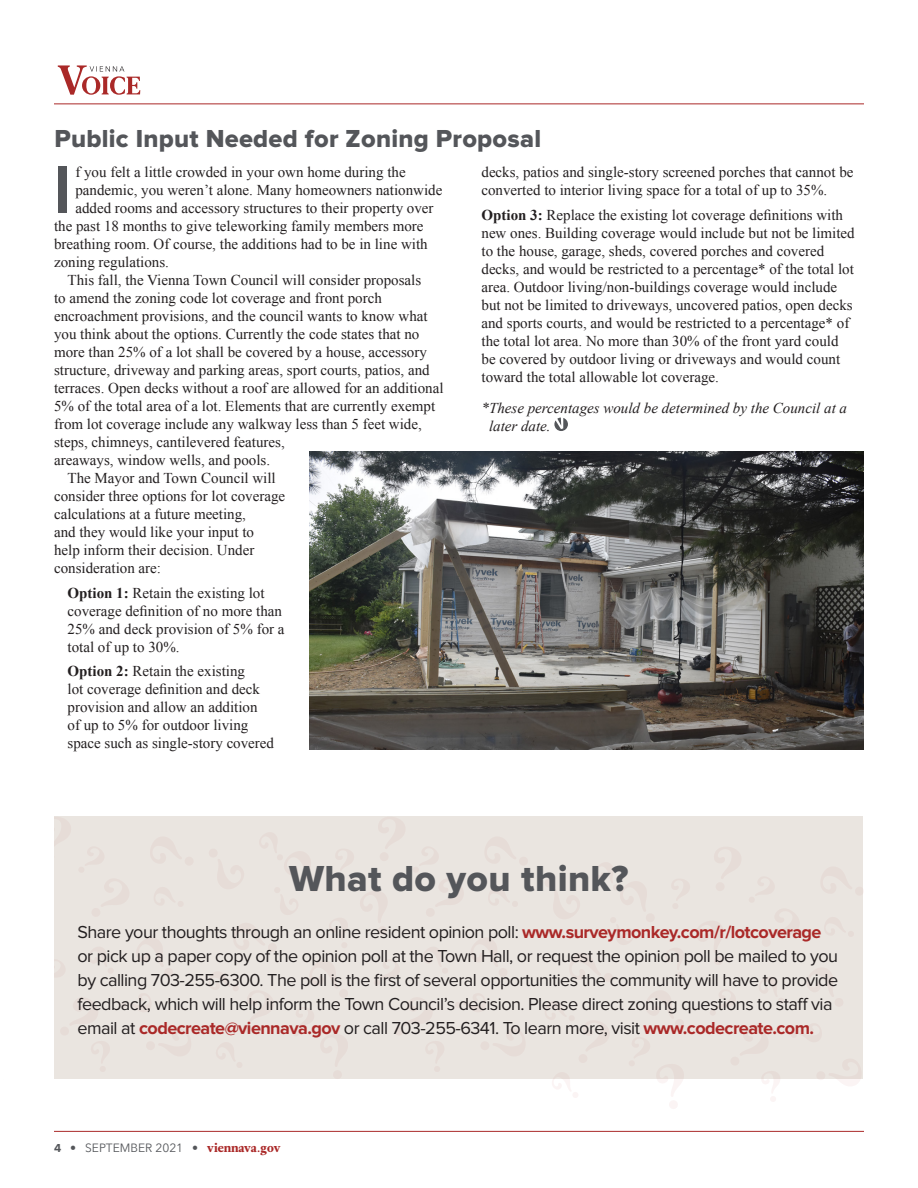
<style>
.page{position:relative;width:918px;height:1188px;background:#fff}
.page>*{position:absolute;margin:0;border:0;box-sizing:border-box;transform-origin:0 0}
.Body_Text{font:600 69px "Proxima Nova";color:#54565a}
.heading{font:37.5px "Proxima Nova Extrabld";letter-spacing:.01em;color:#54565a}
.heading-2{font:25.5px "Proxima Nova Extrabld";letter-spacing:.01em;color:#54565a}
.heading-3{font:18px/24px "Proxima Nova";letter-spacing:-.03em;color:#231f20}
.Body_Text-2{font:15px/18px "Times New Roman";color:#231f20}
.Body_Text-3{font:italic 15px/18px "Times New Roman";color:#231f20}
.t1{font:12px "Avenir Next";color:#54565a}
.s1{font-weight:700}
.s2{font-weight:700;color:#aa2928}
.s3{font-family:"Proxima Nova";font-weight:700}
.s4{font-family:"Leitura News Roman 4";color:#aa2928}
</style>
<div class="page">
<svg style="left:554px;top:418px;width:14px;height:13px"></svg>
<div style="left:55px;top:817px;width:808px;height:262px;background:#eae5e0"></div>
<img style="left:309px;top:451px;width:555px;height:298px">
<svg style="left:838px;top:1079px;width:22px;height:7px"></svg>
<svg style="left:658px;top:1079px;width:25px;height:17px"></svg>
<div style="left:669px;top:1100px;width:9px;height:10px;background:#fbf4f4;border-radius:4px"></div>
<svg style="left:552px;top:1079px;width:26px;height:19px"></svg>
<div style="left:672px;top:903px;width:7px;height:6px;background:#e6dcd7;border-radius:3px"></div>
<svg style="left:762px;top:1079px;width:18px;height:23px"></svg>
<div style="left:480px;top:1041px;width:10px;height:10px;background:#e6dcd7;border-radius:4px"></div>
<div style="left:333px;top:1070px;width:9px;height:10px;background:#e6dcd7;border-radius:4px"></div>
<div style="left:336px;top:873px;width:7px;height:6px;background:#e6dcd7;border-radius:3px"></div>
<div style="left:146px;top:1041px;width:9px;height:10px;background:#e6dcd7;border-radius:4px"></div>
<svg style="left:54px;top:817px;width:1px;height:45px"></svg>
<svg style="left:54px;top:959px;width:1px;height:27px"></svg>
<div style="left:120px;top:1002px;width:7px;height:6px;background:#e6dcd7;border-radius:50%"></div>
<div style="left:99px;top:1066px;width:7px;height:6px;background:#e6dcd7;border-radius:50%"></div>
<hr style="left:54px;top:103px;width:810px;height:1px;background:#aa2928">
<svg style="left:58px;top:65px;width:82px;height:30px"></svg>
<hr style="left:54px;top:1131px;width:810px;height:1px;background:#aa2928">
<p class="heading-2" style="left:55px;top:126px;width:488px">Public Input Needed for Zoning Proposal</p>
<p class="Body_Text" style="left:54px;top:158px;width:19px">I</p>
<p class="Body_Text-2" style="left:75px;top:163px;width:332px">f you felt a little crowded in your own home during the</p>
<p class="Body_Text-2" style="left:482px;top:163px;width:374px">decks, patios and single-story screened porches that cannot be converted to interior living space for a total of up to 35%.</p>
<p class="Body_Text-2" style="left:482px;top:205px;width:375px"><span class="s1">Option 3:</span> Replace the existing lot coverage definitions with new ones. Building coverage would include but not be limited to the house, garage, sheds, covered porches and covered decks, and would be restricted to a percentage* of the total lot area. Outdoor living/non-buildings coverage would include but not be limited to driveways, uncovered patios, open decks and sports courts, and would be restricted to a percentage* of the total lot area. No more than 30% of the front yard could be covered by outdoor living or driveways and would count toward the total allowable lot coverage.</p>
<p class="Body_Text-3" style="left:489px;top:399px;width:360px;text-indent:-8px">*These percentages would be determined by the Council at a later date.</p>
<p class="Body_Text-2" style="left:75px;top:181px;width:369px">pandemic, you weren’t alone. Many homeowners nationwide</p>
<p class="Body_Text-2" style="left:75px;top:199px;width:360px">added rooms and accessory structures to their property over</p>
<p class="Body_Text-2" style="left:54px;top:217px;width:371px">the past 18 months to give teleworking family members more</p>
<p class="Body_Text-2" style="left:54px;top:235px;width:375px">breathing room. Of course, the additions had to be in line with</p>
<p class="Body_Text-2" style="left:54px;top:253px;width:116px">zoning regulations.</p>
<p class="Body_Text-2" style="left:54px;top:271px;width:391px;text-indent:14px">This fall, the Vienna Town Council will consider proposals<br>to amend the zoning code lot coverage and front porch encroachment provisions, and the council wants to know what you think about the options. Currently the code states that no more than 25% of a lot shall be covered by a house, accessory structure, driveway and parking areas, sport courts, patios, and terraces. Open decks without a roof are allowed for an additional 5% of the total area of a lot. Elements that are currently exempt from lot coverage include any walkway less than 5 feet wide, steps, chimneys, cantilevered features,<br>areaways, window wells, and pools.</p>
<p class="Body_Text-2" style="left:54px;top:469px;width:233px;text-indent:14px">The Mayor and Town Council will consider three options for lot coverage calculations at a future meeting,<br>and they would like your input to<br>help inform their decision. Under consideration are:</p>
<p class="Body_Text-2" style="left:68px;top:583px;width:219px"><span class="s1">Option 1:</span> Retain the existing lot coverage definition of no more than<br>25% and deck provision of 5% for a total of up to 30%.</p>
<p class="Body_Text-2" style="left:68px;top:662px;width:208px"><span class="s1">Option 2:</span> Retain the existing<br>lot coverage definition and deck provision and allow an addition<br>of up to 5% for outdoor living space such as single-story covered</p>
<p class="heading" style="left:289px;top:862px;width:341px">What do you think?</p>
<p class="heading-3" style="left:78px;top:921px;width:762px">Share your thoughts through an online resident opinion poll: <span class="s2">www.surveymonkey.com/r/lotcoverage </span>or pick up a paper copy of the opinion poll at the Town Hall, or request the opinion poll be mailed to you by calling 703-255-6300. The poll is the first of several opportunities the community will have to provide feedback, which will help inform the Town Council’s decision. Please direct zoning questions to staff via email at <span class="s2">codecreate@viennava.gov</span> or call 703-255-6341. To learn more, visit <span class="s2">www.codecreate.com.</span></p>
<p class="t1" style="left:54px;top:1138px;width:228px"><span class="s3">4</span> • SEPTEMBER 2021 • <span class="s4">viennava.gov</span></p>
</div>
